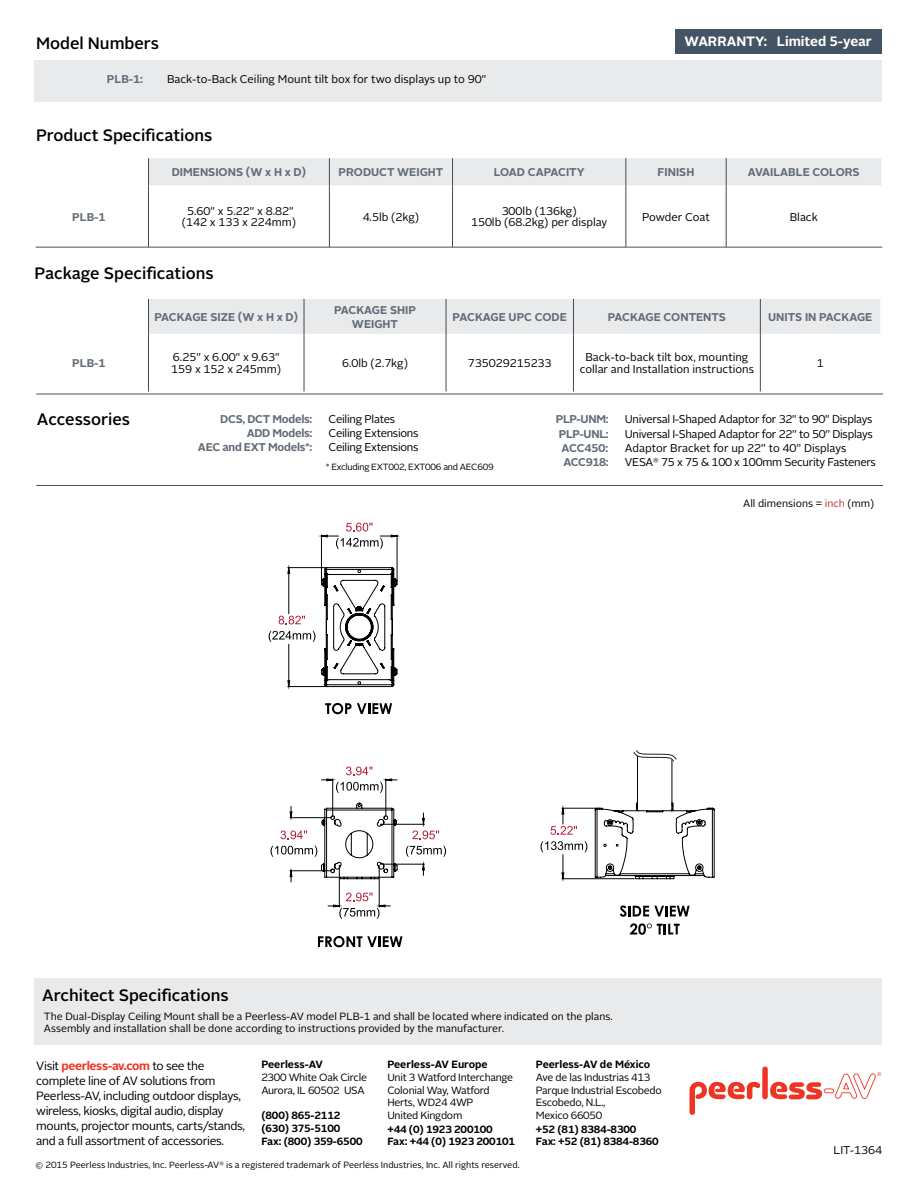
<style>
.page{position:relative;width:918px;height:1188px;background:#fff}
.page>*{position:absolute;margin:0;border:0;box-sizing:border-box;transform-origin:0 0}
.t1{font:500 16.5px "Alright Sans";color:#000}
.t2{font:700 13.5px "Alright Sans";color:#fff}
.t3{font:12px/15px "Alright Sans";letter-spacing:-.03em;color:#000}
.t4{font:11.25px/11.2px "Alright Sans";letter-spacing:-.005em;color:#000;text-align:center}
.t5{font:700 11.25px/14.2px "Alright Sans";color:#626b79;text-align:center}
.t6{font:11.25px "Alright Sans";letter-spacing:-.025em;color:#000}
.t7{font:700 11.25px "Alright Sans";letter-spacing:-.025em;color:#626b79}
.t8{font:10.5px/12px "Alright Sans";letter-spacing:-.005em;color:#000}
.t9{font:10.5px/12.6px "Alright Sans";letter-spacing:-.025em;color:#000}
.t10{font:700 10.5px/12.6px "Alright Sans";letter-spacing:-.01em;color:#000}
.t11{font:9px "Alright Sans";color:#000}
.t12{font:9px "Alright Sans";letter-spacing:-.025em;color:#000}
.s1{color:#be302b}
.s2{font-weight:700;color:#ee3524}
</style>
<div class="page">
<svg style="left:689px;top:1082px;width:71px;height:33px"></svg>
<div style="left:762px;top:1067px;width:6px;height:32px;background:#ee3524;border-radius:3px"></div>
<svg style="left:770px;top:1072px;width:111px;height:28px"></svg>
<div style="left:34px;top:978px;width:848px;height:67px;background:#e9eaeb"></div>
<div style="left:34px;top:60px;width:848px;height:42px;background:#e9eaeb"></div>
<div style="left:149px;top:299px;width:731px;height:35px;background:#e9eaeb"></div>
<hr style="left:304px;top:299px;width:1px;height:35px;background:#48484a">
<hr style="left:446px;top:299px;width:1px;height:35px;background:#48484a">
<hr style="left:573px;top:299px;width:1px;height:35px;background:#48484a">
<hr style="left:760px;top:299px;width:1px;height:35px;background:#48484a">
<hr style="left:304px;top:334px;width:1px;height:58px;background:#48484a">
<hr style="left:573px;top:334px;width:1px;height:58px;background:#48484a">
<hr style="left:760px;top:334px;width:1px;height:58px;background:#48484a">
<hr style="left:148px;top:299px;width:1px;height:35px;background:#48484a">
<hr style="left:148px;top:334px;width:1px;height:58px;background:#48484a">
<hr style="left:446px;top:334px;width:1px;height:58px;background:#48484a">
<div style="left:148px;top:158px;width:733px;height:27px;background:#e9eaeb"></div>
<hr style="left:148px;top:185px;width:1px;height:62px;background:#48484a">
<hr style="left:329px;top:185px;width:1px;height:62px;background:#48484a">
<hr style="left:452px;top:185px;width:1px;height:62px;background:#48484a">
<hr style="left:625px;top:185px;width:1px;height:62px;background:#48484a">
<hr style="left:726px;top:185px;width:1px;height:62px;background:#48484a">
<div style="left:675px;top:29px;width:206px;height:24px;background:#455464"></div>
<hr style="left:36px;top:394px;width:847px;height:1px;background:#455464">
<hr style="left:36px;top:247px;width:846px;height:1px;background:#455464">
<hr style="left:36px;top:485px;width:847px;height:1px;background:#455464">
<svg style="left:318px;top:936px;width:84px;height:11px"></svg>
<svg style="left:620px;top:905px;width:70px;height:12px"></svg>
<svg style="left:630px;top:923px;width:50px;height:12px"></svg>
<svg style="left:281px;top:831px;width:6px;height:8px"></svg>
<svg style="left:271px;top:846px;width:16px;height:11px"></svg>
<svg style="left:279px;top:616px;width:8px;height:8px"></svg>
<svg style="left:269px;top:631px;width:18px;height:11px"></svg>
<svg style="left:287px;top:534px;width:278px;height:373px"></svg>
<hr style="left:288px;top:644px;width:1px;height:43px;background:#030303">
<hr style="left:288px;top:568px;width:1px;height:46px;background:#030303">
<hr style="left:288px;top:686px;width:38px;height:1px;background:#030303">
<hr style="left:288px;top:567px;width:38px;height:1px;background:#030303">
<svg style="left:321px;top:523px;width:76px;height:26px"></svg>
<hr style="left:397px;top:535px;width:1px;height:46px;background:#030303">
<hr style="left:321px;top:535px;width:1px;height:46px;background:#030303">
<svg style="left:328px;top:893px;width:62px;height:26px"></svg>
<hr style="left:379px;top:865px;width:1px;height:42px;background:#030303">
<hr style="left:339px;top:865px;width:1px;height:42px;background:#030303">
<hr style="left:290px;top:870px;width:42px;height:1px;background:#030303">
<hr style="left:290px;top:817px;width:42px;height:1px;background:#030303">
<svg style="left:320px;top:567px;width:395px;height:312px"></svg>
<hr style="left:637px;top:756px;width:1px;height:48px;background:#030303">
<hr style="left:672px;top:760px;width:1px;height:44px;background:#030303">
<svg style="left:631px;top:747px;width:48px;height:17px"></svg>
<h1 class="t1" style="left:36px;top:32px;width:124px">Model Numbers</h1>
<p class="t2" style="left:685px;top:32px;width:189px">WARRANTY: Limited 5-year</p>
<p class="t5" style="left:107px;top:72px;width:38px">PLB-1:</p>
<p class="t4" style="left:167px;top:74px;width:321px">Back-to-Back Ceiling Mount tilt box for two displays up to 90"</p>
<h1 class="t1" style="left:36px;top:124px;width:178px">Product Specifications</h1>
<p class="t5" style="left:172px;top:165px;width:136px">DIMENSIONS (W x H x D)</p>
<p class="t5" style="left:339px;top:165px;width:106px">PRODUCT WEIGHT</p>
<p class="t5" style="left:494px;top:165px;width:92px">LOAD CAPACITY</p>
<p class="t5" style="left:658px;top:165px;width:38px">FINISH</p>
<p class="t5" style="left:748px;top:165px;width:114px">AVAILABLE COLORS</p>
<p class="t5" style="left:72px;top:210px;width:35px">PLB-1</p>
<p class="t4" style="left:182px;top:206px;width:116px">5.60" x 5.22" x 8.82" (142 x 133 x 224mm)</p>
<p class="t4" style="left:363px;top:211px;width:58px">4.5lb (2kg)</p>
<p class="t4" style="left:471px;top:206px;width:138px">300lb (136kg)<br>150lb (68.2kg) per display</p>
<p class="t4" style="left:642px;top:211px;width:69px">Powder Coat</p>
<p class="t4" style="left:790px;top:211px;width:30px">Black</p>
<h1 class="t1" style="left:34px;top:262px;width:181px">Package Specifications</h1>
<p class="t5" style="left:154px;top:310px;width:145px">PACKAGE SIZE (W x H x D)</p>
<p class="t5" style="left:334px;top:303px;width:83px">PACKAGE SHIP<br>WEIGHT</p>
<p class="t5" style="left:453px;top:310px;width:116px">PACKAGE UPC CODE</p>
<p class="t5" style="left:608px;top:310px;width:120px">PACKAGE CONTENTS</p>
<p class="t5" style="left:768px;top:310px;width:106px">UNITS IN PACKAGE</p>
<p class="t5" style="left:72px;top:356px;width:35px">PLB-1</p>
<p class="t4" style="left:171px;top:352px;width:111px;text-align:left">6.25" x 6.00" x 9.63"<br>159 x 152 x 245mm)</p>
<p class="t4" style="left:342px;top:358px;width:68px">6.0lb (2.7kg)</p>
<p class="t4" style="left:468px;top:358px;width:85px">735029215233</p>
<p class="t4" style="left:580px;top:352px;width:176px">Back-to-back tilt box, mounting collar and Installation instructions</p>
<p class="t4" style="left:817px;top:358px;width:8px">1</p>
<h1 class="t1" style="left:37px;top:408px;width:95px">Accessories</h1>
<p class="t7" style="left:220px;top:411px;width:94px">DCS, DCT Models:</p>
<p class="t6" style="left:329px;top:411px;width:68px">Ceiling Plates</p>
<p class="t7" style="left:247px;top:425px;width:67px">ADD Models:</p>
<p class="t6" style="left:329px;top:425px;width:91px">Ceiling Extensions</p>
<p class="t7" style="left:198px;top:439px;width:116px">AEC and EXT Models*:</p>
<p class="t6" style="left:329px;top:440px;width:91px">Ceiling Extensions</p>
<p class="t12" style="left:326px;top:461px;width:169px">* Excluding EXT002, EXT006 and AEC609</p>
<p class="t5" style="left:556px;top:412px;width:54px">PLP-UNM:</p>
<p class="t6" style="left:625px;top:412px;width:249px">Universal I-Shaped Adaptor for 32" to 90" Displays</p>
<p class="t5" style="left:559px;top:427px;width:51px">PLP-UNL:</p>
<p class="t6" style="left:625px;top:426px;width:249px">Universal I-Shaped Adaptor for 22” to 50” Displays</p>
<p class="t5" style="left:561px;top:441px;width:48px">ACC450:</p>
<p class="t4" style="left:625px;top:442px;width:223px">Adaptor Bracket for up 22” to 40” Displays</p>
<p class="t5" style="left:563px;top:455px;width:47px">ACC918:</p>
<p class="t6" style="left:625px;top:455px;width:253px">VESA<sup>®</sup> 75 x 75 &amp; 100 x 100mm Security Fasteners</p>
<p class="t8" style="left:743px;top:497px;width:133px">All dimensions = <span class="s1">inch</span> (mm)</p>
<h1 class="t1" style="left:42px;top:984px;width:188px">Architect Specifications</h1>
<p class="t8" style="left:44px;top:1010px;width:570px">The Dual-Display Ceiling Mount shall be a Peerless-AV model PLB-1 and shall be located where indicated on the plans.<br>Assembly and installation shall be done according to instructions provided by the manufacturer.</p>
<p class="t10" style="left:261px;top:1059px;width:63px">Peerless-AV</p>
<p class="t9" style="left:261px;top:1071px;width:107px">2300 White Oak Circle<br>Aurora, IL 60502 USA</p>
<p class="t10" style="left:387px;top:1059px;width:102px">Peerless-AV Europe</p>
<p class="t9" style="left:387px;top:1071px;width:127px">Unit 3 Watford Interchange<br>Colonial Way, Watford<br>Herts, WD24 4WP<br>United Kingdom</p>
<p class="t3" style="left:36px;top:1058px;width:210px">Visit <span class="s2">peerless-av.com</span> to see the complete line of AV solutions from Peerless-AV, including outdoor displays, wireless, kiosks, digital audio, display mounts, projector mounts, carts/stands, and a full assortment of accessories.</p>
<p class="t11" style="left:35px;top:1159px;width:486px">© 2015 Peerless Industries, Inc. Peerless-AV<sup>®</sup> is a registered trademark of Peerless Industries, Inc. All rights reserved.</p>
<p class="t10" style="left:261px;top:1109px;width:103px">(800) 865-2112 (630) 375-5100<br>Fax: (800) 359-6500</p>
<p class="t10" style="left:387px;top:1123px;width:129px">+44 (0) 1923 200100<br>Fax: +44 (0) 1923 200101</p>
<p class="t10" style="left:536px;top:1059px;width:116px">Peerless-AV de México</p>
<p class="t9" style="left:536px;top:1071px;width:127px">Ave de las Industrias 413<br>Parque Industrial Escobedo<br>Escobedo, N.L.,<br>Mexico 66050</p>
<p class="t10" style="left:536px;top:1123px;width:124px">+52 (81) 8384-8300<br>Fax: +52 (81) 8384-8360</p>
<p class="t4" style="left:834px;top:1145px;width:50px">LIT-1364</p>
</div>
